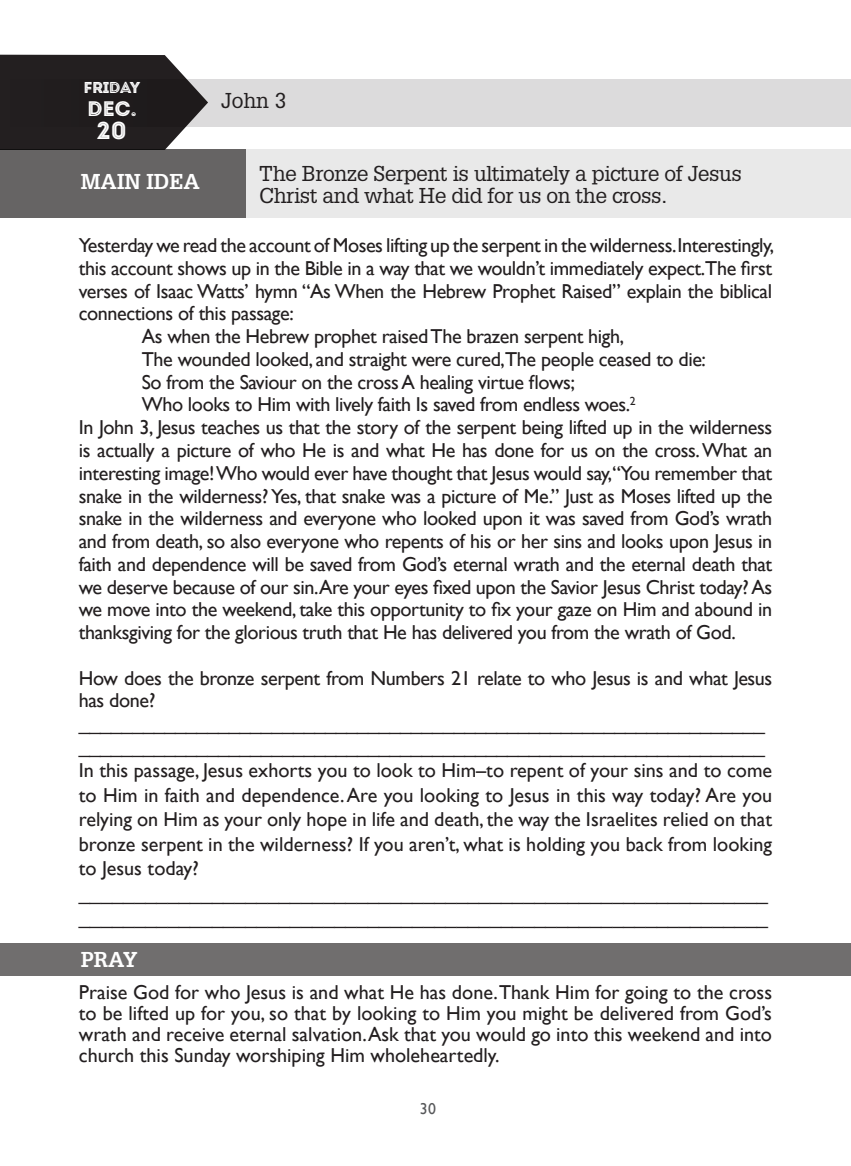
<style>
.page{position:relative;width:851px;height:1166px;background:#fff}
.page>*{position:absolute;margin:0;border:0;box-sizing:border-box;transform-origin:0 0}
.Week_of{font:24.5px "Intro Inline";color:#fff}
.Day_and_Main_Idea{font:21px/21.9px "Glypha LT Std";letter-spacing:-.02em;color:#231f20}
.t1{font:700 21px "Glypha LT Std";color:#fff}
.Week_of-2{font:21px "Intro Inline";color:#fff}
.Text{font:20.12px/22.8px "Gill Sans";letter-spacing:-.02em;color:#231f20;text-align:justify}
.Week_of-3{font:15.75px "Intro Inline";letter-spacing:-.025em;color:#fff}
.t2{font:15.75px "Gill Sans";color:#57585a}
</style>
<div class="page">
<div style="left:0;top:55px;width:187px;height:94px;background:#231f20"></div>
<div style="left:0;top:943px;width:850px;height:33px;background:#706e6e"></div>
<div style="left:0;top:149px;width:850px;height:69px;background:#e9e9e9"></div>
<div style="left:0;top:149px;width:245px;height:69px;background:#666464"></div>
<svg style="left:0;top:79px;width:850px;height:48px;background:#afadae"></svg>
<p class="Week_of-3" style="left:83px;top:78px;width:58px">FRIDAY</p>
<p class="Week_of-2" style="left:87px;top:96px;width:51px">DEC.</p>
<p class="Week_of" style="left:97px;top:115px;width:32px">20</p>
<p class="t1" style="left:81px;top:169px;width:121px">MAIN IDEA</p>
<p class="Day_and_Main_Idea" style="left:221px;top:89px;width:67px">John 3</p>
<p class="Day_and_Main_Idea" style="left:259px;top:162px;width:484px">The Bronze Serpent is ultimately a picture of Jesus<br>Christ and what He did for us on the cross.</p>
<p class="Text" style="left:79px;top:234px;width:697px">Yesterday we read the account of Moses lifting up the serpent in the wilderness.Interestingly, this account shows up in the Bible in a way that we wouldn’t immediately expect.The first verses of Isaac Watts’ hymn “As When the Hebrew Prophet Raised” explain the biblical connections of this passage:</p>
<p class="Text" style="left:142px;top:325px;width:484px">As when the Hebrew prophet raised The brazen serpent high,</p>
<p class="Text" style="left:142px;top:348px;width:565px">The wounded looked, and straight were cured,The people ceased to die:</p>
<p class="Text" style="left:142px;top:371px;width:434px">So from the Saviour on the cross A healing virtue flows;</p>
<p class="Text" style="left:142px;top:394px;width:495px">Who looks to Him with lively faith Is saved from endless woes.<sup>2</sup></p>
<p class="Text" style="left:79px;top:416px;width:695px">In John 3, Jesus teaches us that the story of the serpent being lifted up in the wilderness is actually a picture of who He is and what He has done for us on the cross. What an interesting image! Who would ever have thought that Jesus would say,“You remember that snake in the wilderness? Yes, that snake was a picture of Me.” Just as Moses lifted up the snake in the wilderness and everyone who looked upon it was saved from God’s wrath and from death, so also everyone who repents of his or her sins and looks upon Jesus in faith and dependence will be saved from God’s eternal wrath and the eternal death that we deserve because of our sin.Are your eyes fixed upon the Savior Jesus Christ today? As we move into the weekend, take this opportunity to fix your gaze on Him and abound in thanksgiving for the glorious truth that He has delivered you from the wrath of God.</p>
<p class="Text" style="left:79px;top:667px;width:695px">How does the bronze serpent from Numbers 21 relate to who Jesus is and what Jesus has done?</p>
<p class="Text" style="left:79px;top:712px;width:687px">________________________________________________________________</p>
<p class="Text" style="left:79px;top:735px;width:687px">________________________________________________________________</p>
<p class="Text" style="left:79px;top:758px;width:695px;line-height:24.5px">In this passage, Jesus exhorts you to look to Him–to repent of your sins and to come to Him in faith and dependence. Are you looking to Jesus in this way today? Are you relying on Him as your only hope in life and death, the way the Israelites relied on that bronze serpent in the wilderness? If you aren’t, what is holding you back from looking to Jesus today?</p>
<p class="Text" style="left:79px;top:882px;width:690px">______________________________________________________________</p>
<p class="Text" style="left:79px;top:906px;width:690px">______________________________________________________________</p>
<p class="t1" style="left:81px;top:946px;width:58px">PRAY</p>
<p class="Text" style="left:79px;top:982px;width:694px;line-height:21px">Praise God for who Jesus is and what He has done.Thank Him for going to the cross to be lifted up for you, so that by looking to Him you might be delivered from God’s wrath and receive eternal salvation. Ask that you would go into this weekend and into church this Sunday worshiping Him wholeheartedly.</p>
<p class="t2" style="left:420px;top:1099px;width:18px">30</p>
</div>
